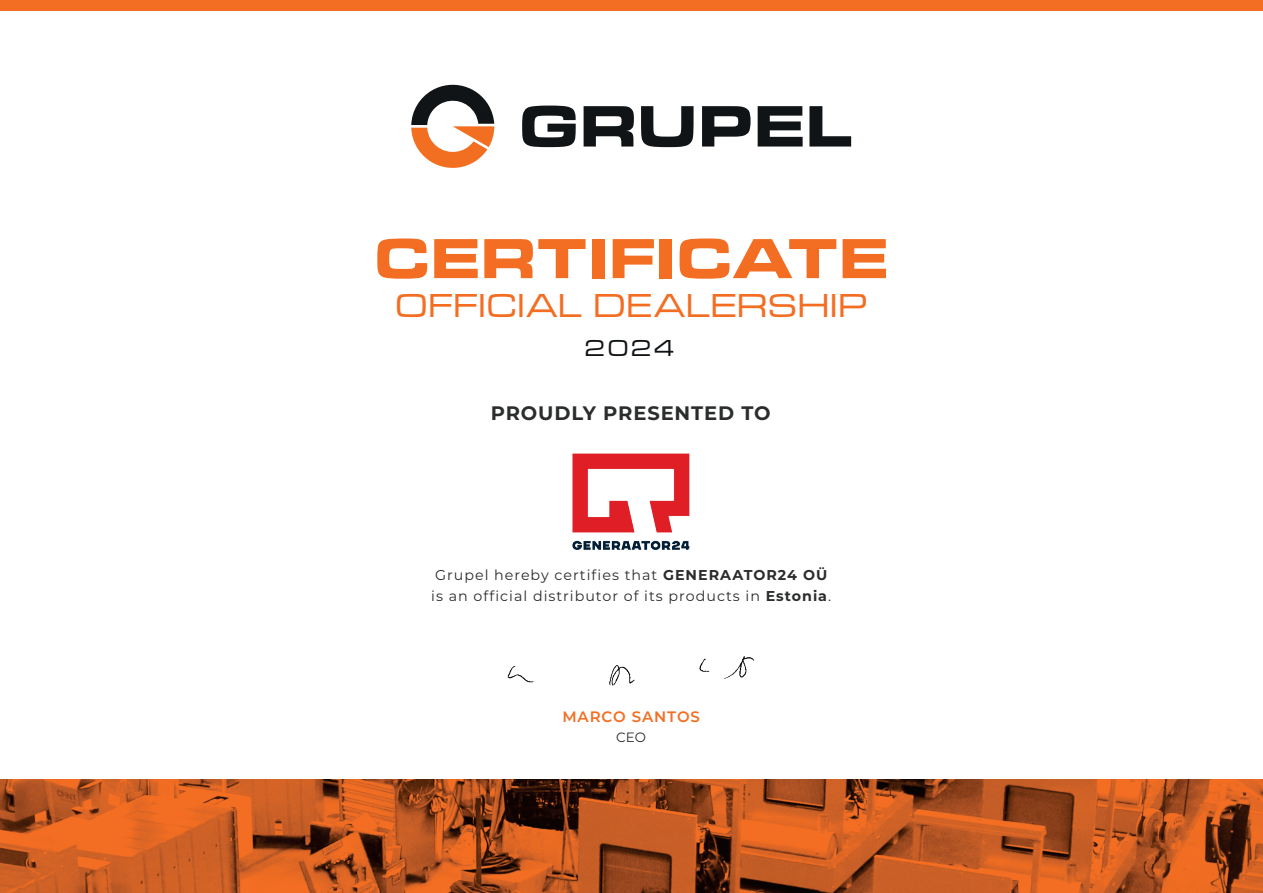
<style>
.page{position:relative;width:1263px;height:893px;background:#fff}
.page>*{position:absolute;margin:0;border:0;box-sizing:border-box;transform-origin:0 0}
.t1{font:700 58.5px "Microgramma Ext D";letter-spacing:.05em;color:#f36e22}
.t2{font:500 34.5px "Microgramma Ext D";letter-spacing:.05em;color:#f36e22}
.t3{font:500 24px "Microgramma Ext D";color:#111416}
.t4{font:700 19.5px "Montserrat";letter-spacing:.045em;color:#2b2c2c}
.t5{font:600 15.15px "Montserrat";letter-spacing:.06em;color:#f36e22}
.t6{font:14.25px/21px "Montserrat";letter-spacing:.07em;color:#2b2c2c}
.t7{font:13.5px "Montserrat";color:#2b2c2c}
.s1{font-weight:700}
</style>
<div class="page">
<img style="left:0;top:780px;width:1263px;height:113px">
<svg style="left:411px;top:84px;width:83px;height:84px"></svg>
<svg style="left:522px;top:106px;width:329px;height:41px"></svg>
<img style="left:507px;top:656px;width:248px;height:30px">
<div style="left:0;top:0;width:1263px;height:11px;background:#f36e22"></div>
<img style="left:572px;top:453px;width:118px;height:97px">
<h1 class="t1" style="left:375px;top:219px;width:513px">CERTIFICATE</h1>
<h2 class="t2" style="left:396px;top:284px;width:472px">OFFICIAL DEALERSHIP</h2>
<h3 class="t3" style="left:585px;top:333px;width:91px">2024</h3>
<h3 class="t4" style="left:491px;top:399px;width:281px">PROUDLY PRESENTED TO</h3>
<p class="t6" style="left:431px;top:564px;width:401px">Grupel hereby certifies that <span class="s1">GENERAATOR24 OÜ </span>is an official distributor of its products in <span class="s1">Estonia</span>.</p>
<p class="t5" style="left:562px;top:706px;width:139px">MARCO SANTOS</p>
<p class="t7" style="left:616px;top:728px;width:31px">CEO</p>
</div>
